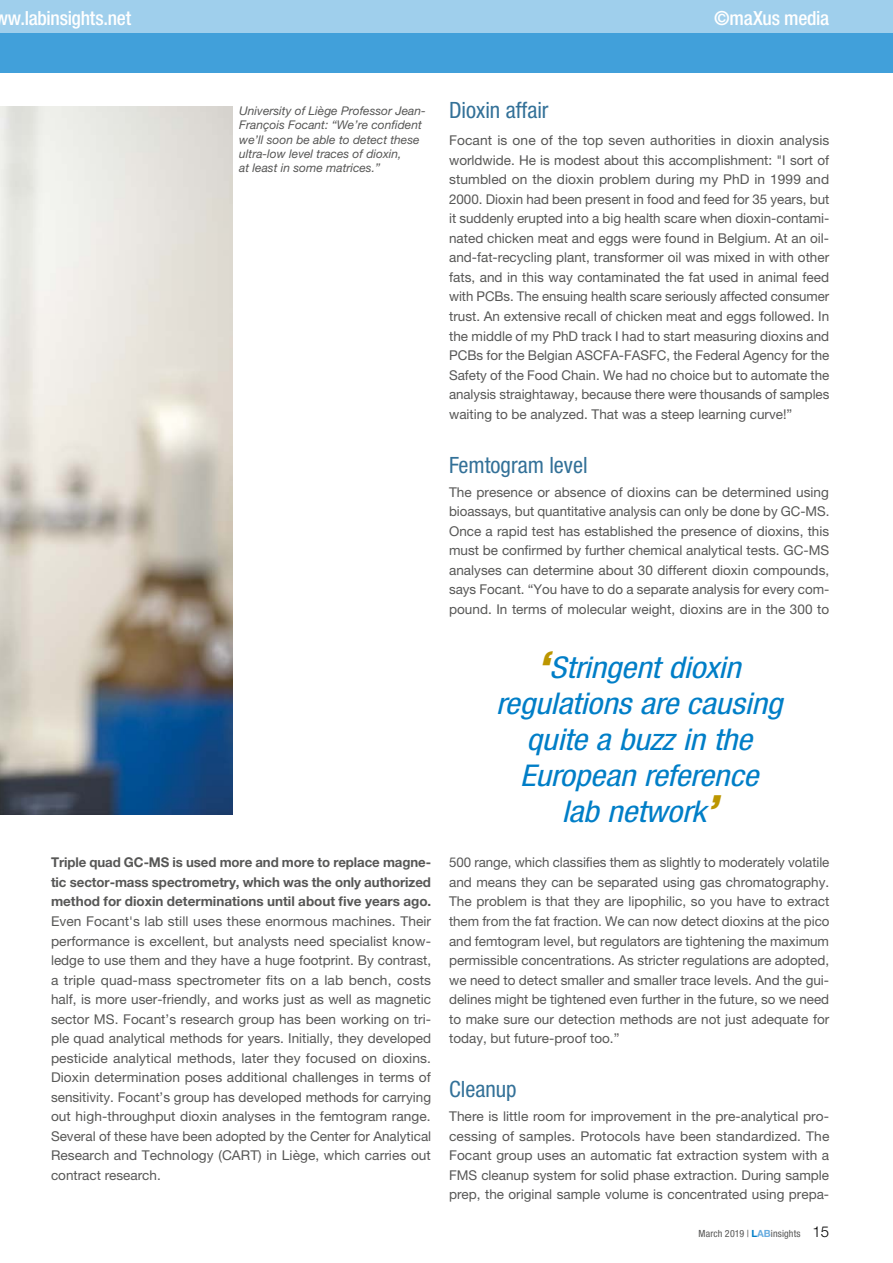
<style>
.page{position:relative;width:893px;height:1263px;background:#fff}
.page>*{position:absolute;margin:0;border:0;box-sizing:border-box;transform-origin:0 0}
.t1{font:italic condensed 30px/36px "Helvetica Neue LT Pro";letter-spacing:-.005em;color:#007ec7;text-align:center;scale:1.12 1}
.t2{font:condensed 22.5px "Helvetica Neue LT Pro";color:#337198}
.t3{font:500 condensed 19.5px "Helvetica Neue LT Pro";letter-spacing:-.015em;color:#fff}
.t4{font:13.5px/19.5px "Helvetica Neue LT Pro";color:#575756;text-align:justify}
.t5{font:700 13.5px/19.5px "Helvetica Neue LT Pro";color:#575756;text-align:justify}
.t6{font:italic 12px/14.4px "Helvetica Neue LT Pro";color:#575756}
.t7{font:condensed 9.9px "Helvetica Neue LT Pro";letter-spacing:.015em;color:#575756}
.s1{font-weight:900;font-size:37.5px;color:#bc9600}
.s2{font-weight:700;font-stretch:normal;color:#007ec7}
.s3{font-weight:700;font-stretch:normal;color:#69ade0}
.s4{font-weight:300;font-stretch:normal;font-size:15px;color:#000}
</style>
<div class="page">
<div style="left:0;top:0;width:893px;height:72px;background:#41a0da"></div>
<div style="left:0;top:0;width:893px;height:33px;background:#9fcfec"></div>
<img style="left:0;top:106px;width:232px;height:708px">
<h3 class="t3" style="left:-6px;top:6px;width:138px">ww.labinsights.net</h3>
<h3 class="t3" style="left:714px;top:6px;width:116px">©maXus media</h3>
<p class="t6" style="left:239px;top:103px;width:188px">University of Liège Professor Jean-François Focant: “We’re confident we’ll soon be able to detect these ultra-low level traces of dioxin,<br>at least in some matrices.”</p>
<p class="t5" style="left:51px;top:852px;width:382px">Triple quad GC-MS is used more and more to replace magne&shy;tic sector-mass spectrometry, which was the only authorized method for dioxin determinations until about five years ago.</p>
<p class="t4" style="left:51px;top:911px;width:382px">Even Focant's lab still uses these enormous machines. Their performance is excellent, but analysts need specialist know&shy;ledge to use them and they have a huge footprint. By contrast, a triple quad-mass spectrometer fits on a lab bench, costs half, is more user-friendly, and works just as well as magnetic sector MS. Focant’s research group has been working on tri&shy;ple quad analytical methods for years. Initially, they developed pesticide analytical methods, later they focused on dioxins.<br>Dioxin determination poses additional challenges in terms of sensitivity. Focant’s group has developed methods for carrying out high-throughput dioxin analyses in the femtogram range.<br>Several of these have been adopted by the Center for Analytical Research and Technology (CART) in Liège, which carries out contract research.</p>
<h2 class="t2" style="left:449px;top:97px;width:101px">Dioxin affair</h2>
<p class="t4" style="left:449px;top:131px;width:382px">Focant is one of the top seven authorities in dioxin analysis worldwide. He is modest about this accomplishment: "I sort of stumbled on the dioxin problem during my PhD in 1999 and 2000. Dioxin had been present in food and feed for 35 years, but it suddenly erupted into a big health scare when dioxin-contami&shy;nated chicken meat and eggs were found in Belgium. At an oil&shy;and-fat-recycling plant, transformer oil was mixed in with other fats, and in this way contaminated the fat used in animal feed with PCBs. The ensuing health scare seriously affected consumer trust. An extensive recall of chicken meat and eggs followed. In the middle of my PhD track I had to start measuring dioxins and PCBs for the Belgian ASCFA-FASFC, the Federal Agency for the Safety of the Food Chain. We had no choice but to automate the analysis straightaway, because there were thousands of samples waiting to be analyzed. That was a steep learning curve!”</p>
<h2 class="t2" style="left:449px;top:452px;width:140px">Femtogram level</h2>
<p class="t4" style="left:449px;top:482px;width:382px">The presence or absence of dioxins can be determined using bioassays, but quantitative analysis can only be done by GC-MS.<br>Once a rapid test has established the presence of dioxins, this must be confirmed by further chemical analytical tests. GC-MS analyses can determine about 30 different dioxin compounds, says Focant. “You have to do a separate analysis for every com&shy;pound. In terms of molecular weight, dioxins are in the 300 to</p>
<h1 class="t1" style="left:496px;top:650px;width:257px"><span class="s1">‘</span>Stringent dioxin regulations are causing quite a buzz in the<br>European reference<br>lab network<span class="s1">’</span></h1>
<p class="t4" style="left:449px;top:853px;width:382px">500 range, which classifies them as slightly to moderately volatile and means they can be separated using gas chromatography.<br>The problem is that they are lipophilic, so you have to extract them from the fat fraction. We can now detect dioxins at the pico and femtogram level, but regulators are tightening the maximum permissible concentrations. As stricter regulations are adopted, we need to detect smaller and smaller trace levels. And the gui&shy;delines might be tightened even further in the future, so we need to make sure our detection methods are not just adequate for today, but future-proof too.”</p>
<h2 class="t2" style="left:449px;top:1076px;width:69px">Cleanup</h2>
<p class="t4" style="left:449px;top:1106px;width:382px">There is little room for improvement in the pre-analytical pro&shy;cessing of samples. Protocols have been standardized. The Focant group uses an automatic fat extraction system with a FMS cleanup system for solid phase extraction. During sample prep, the original sample volume is concentrated using prepa-</p>
<p class="t7" style="left:698px;top:1228px;width:132px">March 2019 | <span class="s2">L</span><span class="s3">AB</span>insights <span class="s4">15</span></p>
</div>
